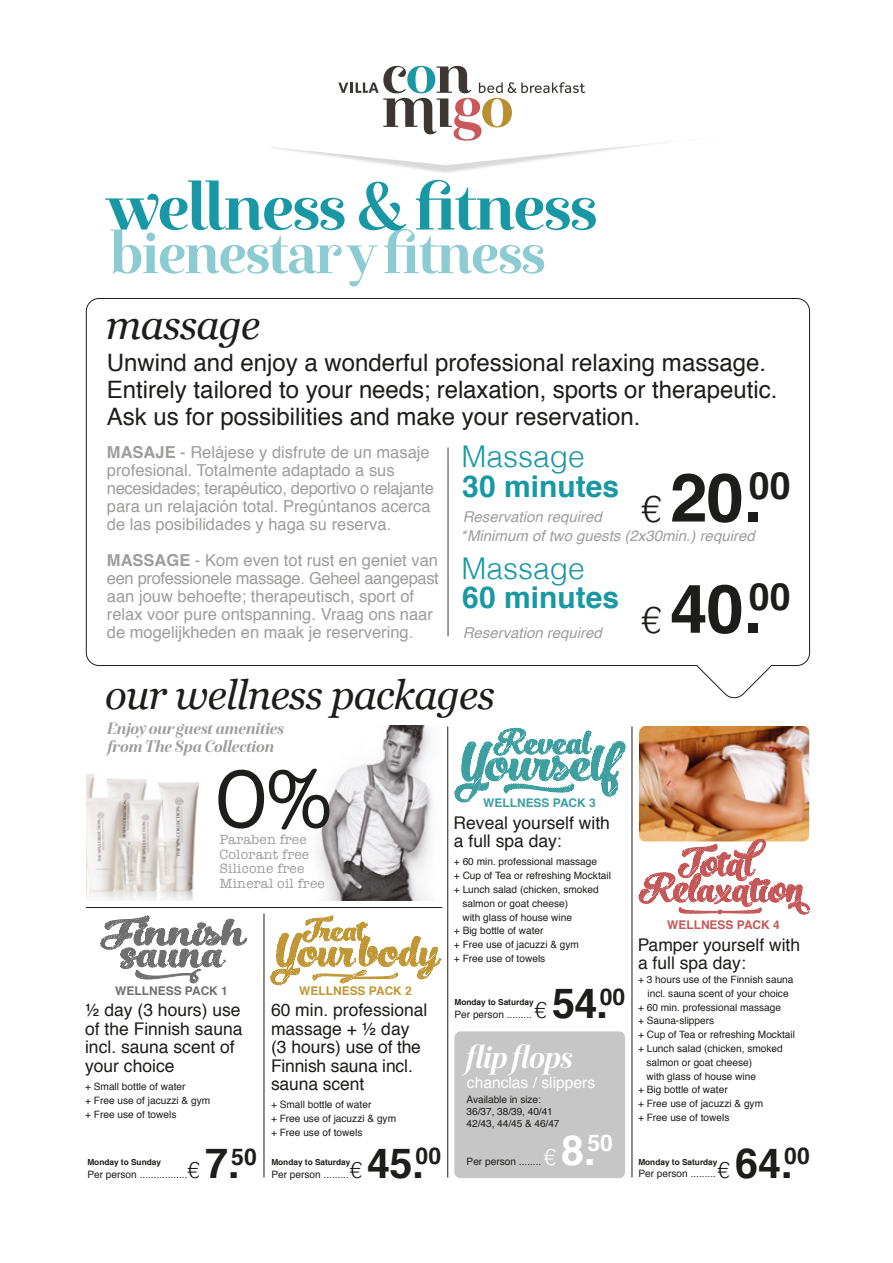
<style>
.page{position:relative;width:893px;height:1263px;background:#fff}
.page>*{position:absolute;margin:0;border:0;box-sizing:border-box;transform-origin:0 0}
.t1{font:82.8px "American Typewriter";color:#1d1d1b}
.t2{font:700 67.5px "Exquise FY";letter-spacing:-.04em;color:#1898a4}
.t3{font:700 67.5px "Helvetica";color:#1d1d1b}
.t4{font:700 60px "Exquise FY";letter-spacing:-.04em;color:rgb(24 152 164/.5)}
.t5{font:700 41.4px "Helvetica";color:#1d1d1b}
.t6{font:700 41.4px "Helvetica";color:#fff}
.t7{font:italic 40.5px "Georgia";letter-spacing:-.02em;color:#1d1d1b}
.t8{font:italic 700 32.25px "Exquise FY";color:#fff}
.t9{font:700 30px "Helvetica";color:#1898a4}
.t10{font:300 30px "Helvetica";color:#1898a4}
.t11{font:24px/27px "Helvetica";color:#1d1d1b}
.t12{font:17.55px/18.5px "Helvetica";color:#1d1d1b}
.t13{font:16.5px/18px "Helvetica";color:#9d9d9c}
.t14{font:italic 700 16.5px/17.4px "Exquise FY";letter-spacing:-.02em;color:#9d9d9c;scale:1.05 1}
.t15{font:15.6px "Helvetica";color:#fff}
.t16{font:italic 15px/19.5px "Helvetica";color:#9d9d9c}
.t17{font:13.8px/14.7px "American Typewriter";letter-spacing:.02em;color:#9d9d9c}
.t18{font:700 12px "Helvetica";color:#c65759}
.t19{font:700 12px "Helvetica";color:#c19735}
.t20{font:700 12px "Helvetica";color:#3e9fa1}
.t21{font:700 12px "Helvetica";color:#706f6f}
.t22{font:10.05px/13.8px "Helvetica";color:#1d1d1b}
.t23{font:700 8.25px "Helvetica";color:#1d1d1b}
.s1{font-weight:700}
.s2{font-weight:300;font-size:37.5px}
.s3{font-weight:300;font-size:22.95px}
</style>
<div class="page">
<img style="left:639px;top:726px;width:170px;height:98px">
<img style="left:87px;top:774px;width:112px;height:126px">
<img style="left:316px;top:725px;width:116px;height:175px">
<div style="left:454px;top:1031px;width:171px;height:147px;background:#c6c6c6"></div>
<svg style="left:263px;top:911px;width:186px;height:82px"></svg>
<svg style="left:638px;top:824px;width:172px;height:91px"></svg>
<svg style="left:100px;top:915px;width:148px;height:69px"></svg>
<hr style="left:264px;top:914px;width:1px;height:263px;background:#1d1d1b">
<hr style="left:86px;top:907px;width:356px;height:1px;background:#1d1d1b">
<hr style="left:447px;top:727px;width:1px;height:450px;background:#1d1d1b">
<hr style="left:632px;top:727px;width:1px;height:450px;background:#1d1d1b">
<svg style="left:447px;top:726px;width:186px;height:85px"></svg>
<svg style="left:270px;top:65px;width:444px;height:100px"></svg>
<svg style="left:86px;top:298px;width:724px;height:401px"></svg>
<hr style="left:448px;top:447px;width:1px;height:189px;background:#3c3c3b">
<svg style="left:338px;top:66px;width:247px;height:75px"></svg>
<h2 class="t2" style="left:108px;top:164px;width:492px">wellness &amp; fitness</h2>
<h3 class="t4" style="left:109px;top:215px;width:439px">bienestar y fitness</h3>
<h3 class="t7" style="left:106px;top:295px;width:156px">massage</h3>
<h3 class="t11" style="left:107px;top:349px;width:672px">Unwind and enjoy a wonderful professional relaxing massage.<br>Entirely tailored to your needs; relaxation, sports or therapeutic.<br>Ask us for possibilities and make your reservation.</h3>
<h3 class="t13" style="left:107px;top:443px;width:328px"><span class="s1">MASAJE</span> - Relájese y disfrute de un masaje profesional. Totalmente adaptado a sus necesidades; terapéutico, deportivo o relajante para un relajación total. Pregúntanos acerca de las posibilidades y haga su reserva.</h3>
<h3 class="t13" style="left:107px;top:551px;width:333px"><span class="s1">MASSAGE</span> - Kom even tot rust en geniet van een professionele massage. Geheel aangepast aan jouw behoefte; therapeutisch, sport of relax voor pure ontspanning. Vraag ons naar de mogelijkheden en maak je reservering.</h3>
<h3 class="t10" style="left:462px;top:431px;width:125px">Massage</h3>
<h3 class="t16" style="left:460px;top:507px;width:296px">Reservation required<br>*Minimum of two guests (2x30min.) required</h3>
<h3 class="t9" style="left:462px;top:462px;width:158px">30 minutes</h3>
<h2 class="t3" style="left:641px;top:443px;width:151px"><span class="s2">€</span> 20.<sup>00</sup></h2>
<h3 class="t10" style="left:462px;top:542px;width:125px">Massage</h3>
<h3 class="t9" style="left:462px;top:573px;width:158px">60 minutes</h3>
<h2 class="t3" style="left:641px;top:554px;width:151px"><span class="s2">€</span> 40.<sup>00</sup></h2>
<h3 class="t16" style="left:463px;top:623px;width:141px">Reservation required</h3>
<h3 class="t7" style="left:105px;top:666px;width:391px">our wellness packages</h3>
<h3 class="t14" style="left:107px;top:719px;width:170px">Enjoy our guest amenities from The Spa Collection</h3>
<h1 class="t1" style="left:215px;top:736px;width:119px">0%</h1>
<h3 class="t17" style="left:219px;top:831px;width:107px">Paraben free<br>Colorant free<br>Silicone free<br>Mineral oil free</h3>
<p class="t21" style="left:115px;top:981px;width:114px">WELLNESS PACK 1</p>
<h3 class="t12" style="left:85px;top:1001px;width:159px">½ day (3 hours) use of the Finnish sauna incl. sauna scent of your choice</h3>
<p class="t22" style="left:85px;top:1080px;width:127px">+ Small bottle of water<br>+ Free use of jacuzzi &amp; gym + Free use of towels</p>
<p class="t19" style="left:299px;top:981px;width:114px">WELLNESS PACK 2</p>
<h3 class="t12" style="left:271px;top:1001px;width:158px">60 min. professional massage + ½ day (3 hours) use of the<br>Finnish sauna incl. sauna scent</h3>
<p class="t22" style="left:271px;top:1098px;width:127px">+ Small bottle of water<br>+ Free use of jacuzzi &amp; gym + Free use of towels</p>
<h3 class="t5" style="left:187px;top:1130px;width:71px"><span class="s3">€</span> 7.<sup>50</sup></h3>
<p class="t23" style="left:87px;top:1155px;width:75px">Monday to Sunday</p>
<p class="t22" style="left:87px;top:1168px;width:102px">Per person .................</p>
<h3 class="t5" style="left:349px;top:1130px;width:93px"><span class="s3">€</span> 45.<sup>00</sup></h3>
<p class="t23" style="left:271px;top:1155px;width:81px">Monday to Saturday</p>
<p class="t22" style="left:271px;top:1168px;width:79px">Per person .........</p>
<p class="t20" style="left:483px;top:793px;width:114px">WELLNESS PACK 3</p>
<h3 class="t12" style="left:454px;top:814px;width:158px">Reveal yourself with a full spa day:</h3>
<p class="t22" style="left:454px;top:855px;width:145px">+ 60 min. professional massage</p>
<p class="t22" style="left:454px;top:869px;width:158px">+ Cup of Tea or refreshing Mocktail</p>
<p class="t22" style="left:454px;top:883px;width:146px">+ Lunch salad (chicken, smoked</p>
<p class="t22" style="left:462px;top:897px;width:107px">salmon or goat cheese)</p>
<p class="t22" style="left:462px;top:910px;width:111px">with glass of house wine</p>
<p class="t22" style="left:454px;top:924px;width:91px">+ Big bottle of water</p>
<p class="t22" style="left:454px;top:938px;width:127px">+ Free use of jacuzzi &amp; gym</p>
<p class="t22" style="left:454px;top:952px;width:93px">+ Free use of towels</p>
<h3 class="t5" style="left:534px;top:970px;width:93px"><span class="s3">€</span> 54.<sup>00</sup></h3>
<p class="t23" style="left:454px;top:996px;width:81px">Monday to Saturday</p>
<p class="t22" style="left:454px;top:1008px;width:79px">Per person .........</p>
<h3 class="t8" style="left:466px;top:1037px;width:109px">flip flops</h3>
<h3 class="t15" style="left:467px;top:1070px;width:130px">chanclas / slippers</h3>
<p class="t22" style="left:467px;top:1093px;width:94px;line-height:12px">Available in size:<br>36/37, 38/39, 40/41<br>42/43, 44/45 &amp; 46/47</p>
<p class="t22" style="left:467px;top:1155px;width:76px">Per person ........</p>
<h3 class="t6" style="left:543px;top:1117px;width:71px"><span class="s3">€</span> 8.<sup>50</sup></h3>
<p class="t18" style="left:667px;top:915px;width:114px">WELLNESS PACK 4</p>
<h3 class="t12" style="left:638px;top:936px;width:164px">Pamper yourself with a full spa day:</h3>
<p class="t22" style="left:638px;top:973px;width:157px">+ 3 hours use of the Finnish sauna</p>
<p class="t22" style="left:647px;top:987px;width:143px">incl. sauna scent of your choice</p>
<p class="t22" style="left:638px;top:1000px;width:145px">+ 60 min. professional massage</p>
<p class="t22" style="left:638px;top:1014px;width:78px">+ Sauna-slippers</p>
<p class="t22" style="left:638px;top:1028px;width:158px">+ Cup of Tea or refreshing Mocktail</p>
<p class="t22" style="left:638px;top:1042px;width:146px">+ Lunch salad (chicken, smoked</p>
<p class="t22" style="left:646px;top:1056px;width:107px">salmon or goat cheese)</p>
<p class="t22" style="left:646px;top:1069px;width:111px">with glass of house wine</p>
<p class="t22" style="left:638px;top:1083px;width:91px">+ Big bottle of water</p>
<p class="t22" style="left:638px;top:1097px;width:127px">+ Free use of jacuzzi &amp; gym</p>
<p class="t22" style="left:638px;top:1111px;width:93px">+ Free use of towels</p>
<h3 class="t5" style="left:717px;top:1130px;width:94px"><span class="s3">€</span> 64.<sup>00</sup></h3>
<p class="t23" style="left:638px;top:1155px;width:81px">Monday to Saturday</p>
<p class="t22" style="left:638px;top:1167px;width:79px">Per person .........</p>
</div>
